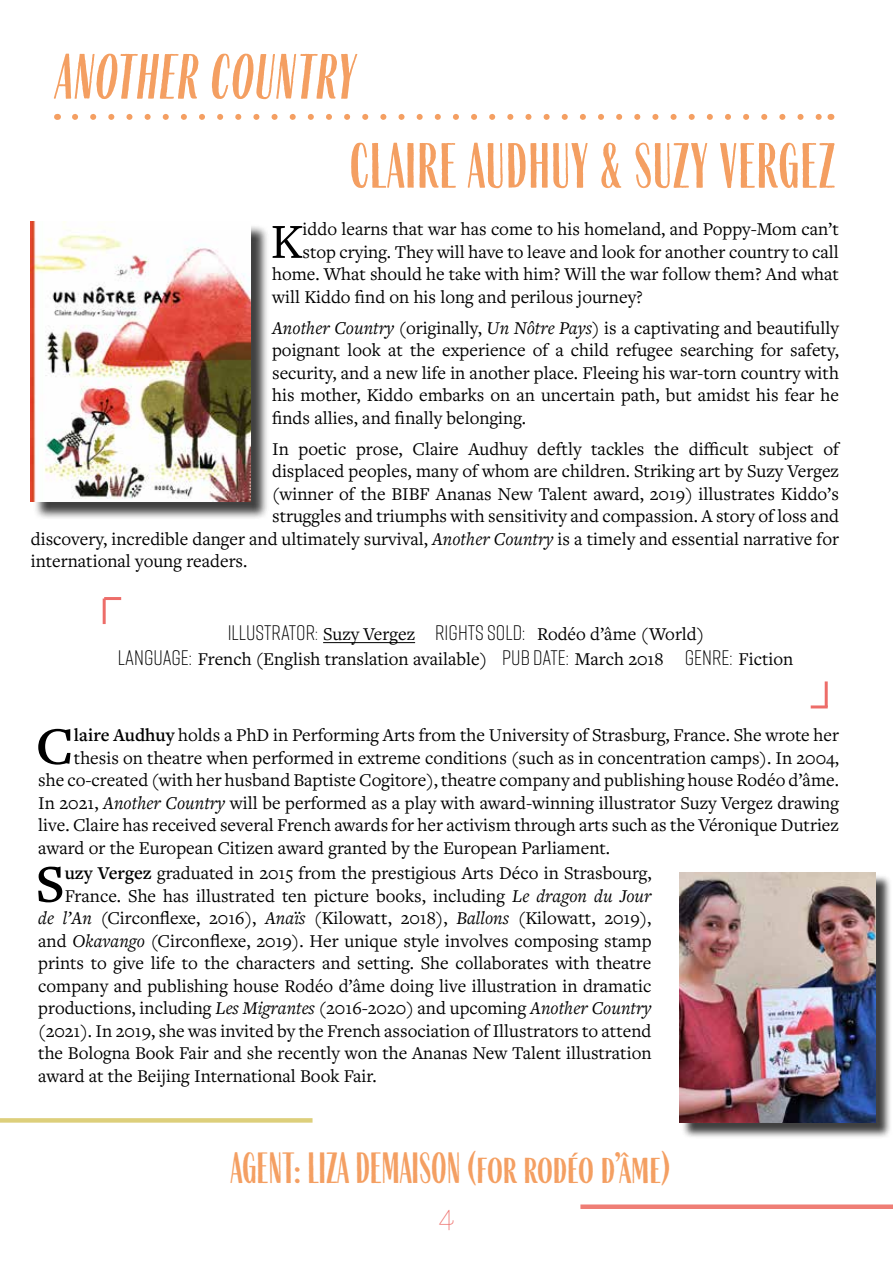
<style>
.page{position:relative;width:893px;height:1263px;background:#fff}
.page>*{position:absolute;margin:0;border:0;box-sizing:border-box;transform-origin:0 0}
.t1{font:600 54.75px "Freight Text Pro";color:#000}
.t2{font:52.5px/89.1px "Farmhand Sans";letter-spacing:.02em;color:#f49f62}
.t3{font:50.85px "Freight Text Pro";color:#000}
.t4{font:36px "Farmhand Sans";color:#f49f62}
.t5{font:30px "Guapa";color:#ed6d69}
.t6{font:18.75px/22.5px "Freight Text Pro";color:#000;text-align:justify}
.s1{font-style:italic}
.s2{font-family:"Rift";font-weight:300;font-size:21px}
.s3{font-family:"Rift";font-weight:300}
.s4{font-family:"Operetta 12";color:#fff}
.s5{font-family:"Operetta 12";font-size:18px;color:#fff}
.s6{font-weight:600}
</style>
<div class="page">
<div style="left:580px;top:1204px;width:313px;height:5px;background:#ef7e76"></div>
<div style="left:0;top:1118px;width:313px;height:5px;background:#ddcf7b"></div>
<svg style="left:75px;top:114px;width:746px;height:6px"></svg>
<div style="left:33px;top:224px;width:237px;height:296px;background:#000;opacity:.75"></div>
<img style="left:31px;top:222px;width:220px;height:279px">
<hr style="left:323px;top:642px;width:92px;height:1px;background:#000">
<hr style="left:103px;top:598px;width:3px;height:26px;background:#ed6d69">
<hr style="left:104px;top:597px;width:17px;height:3px;background:#ed6d69">
<hr style="left:811px;top:705px;width:17px;height:3px;background:#ed6d69">
<hr style="left:825px;top:681px;width:3px;height:26px;background:#ed6d69">
<div style="left:681px;top:874px;width:211px;height:265px;background:#000;opacity:.75"></div>
<img style="left:679px;top:872px;width:197px;height:251px">
<h2 class="t2" style="left:349px;top:33px;width:488px;text-indent:-295px">ANOTHER COUNTRY<br>CLAIRE AUDHUY &amp; SUZY VERGEZ</h2>
<h3 class="t3" style="left:270px;top:208px;width:34px">K</h3>
<p class="t6" style="left:303px;top:217px;width:538px">iddo learns that war has come to his homeland, and Poppy-Mom can’t</p>
<p class="t6" style="left:303px;top:240px;width:538px">stop crying. They will have to leave and look for another country to call</p>
<p class="t6" style="left:272px;top:262px;width:568px">home. What should he take with him? Will the war follow them? And what</p>
<p class="t6" style="left:272px;top:285px;width:372px">will Kiddo find on his long and perilous journey?</p>
<p class="t6" style="left:272px;top:316px;width:568px"><span class="s1">Another Country</span> (originally, <span class="s1">Un Nôtre Pays</span>) is a captivating and beautifully poignant look at the experience of a child refugee searching for safety, security, and a new life in another place. Fleeing his war-torn country with his mother, Kiddo embarks on an uncertain path, but amidst his fear he finds allies, and finally belonging.</p>
<p class="t6" style="left:272px;top:437px;width:568px">In poetic prose, Claire Audhuy deftly tackles the difficult subject of</p>
<p class="t6" style="left:272px;top:459px;width:568px">displaced peoples, many of whom are children. Striking art by Suzy Vergez</p>
<p class="t6" style="left:272px;top:482px;width:568px">(winner of the BIBF Ananas New Talent award, 2019) illustrates Kiddo’s</p>
<p class="t6" style="left:272px;top:504px;width:568px">struggles and triumphs with sensitivity and compassion. A story of loss and</p>
<p class="t6" style="left:31px;top:527px;width:810px">discovery, incredible danger and ultimately survival, <span class="s1">Another Country</span> is a timely and essential narrative for</p>
<p class="t6" style="left:31px;top:549px;width:218px">international young readers.</p>
<p class="t6" style="left:118px;top:621px;width:697px;line-height:25.2px;text-align:center"><span class="s2">ILLUSTRATOR</span><span class="s3">:</span> Suzy Vergez <span class="s2">RIGHTS SOLD:</span> Rodéo d’âme (World)<br><span class="s2">LANGUAGE:</span> French (English translation available) <span class="s2">PUB DATE:</span> March 2018 <span class="s2">GENRE:</span> Fiction<span class="s4">k</span><span class="s5">k</span></p>
<h1 class="t1" style="left:36px;top:710px;width:40px">C</h1>
<p class="t6" style="left:74px;top:723px;width:767px"><span class="s6">laire Audhuy</span> holds a PhD in Performing Arts from the University of Strasburg, France. She wrote her</p>
<p class="t6" style="left:74px;top:746px;width:766px">thesis on theatre when performed in extreme conditions (such as in concentration camps). In 2004,</p>
<p class="t6" style="left:38px;top:768px;width:802px">she co-created (with her husband Baptiste Cogitore), theatre company and publishing house Rodéo d’âme.</p>
<p class="t6" style="left:38px;top:791px;width:802px">In 2021, <span class="s1">Another Country</span> will be performed as a play with award-winning illustrator Suzy Vergez drawing</p>
<p class="t6" style="left:38px;top:813px;width:802px">live. Claire has received several French awards for her activism through arts such as the Véronique Dutriez</p>
<p class="t6" style="left:38px;top:836px;width:573px">award or the European Citizen award granted by the European Parliament.</p>
<h1 class="t1" style="left:36px;top:847px;width:31px">S</h1>
<p class="t6" style="left:65px;top:861px;width:588px"><span class="s6">uzy Vergez</span> graduated in 2015 from the prestigious Arts Déco in Strasbourg,</p>
<p class="t6" style="left:65px;top:884px;width:588px">France. She has illustrated ten picture books, including <span class="s1">Le dragon du Jour</span></p>
<p class="t6" style="left:38px;top:906px;width:615px"><span class="s1">de l’An</span> (Circonflexe, 2016), <span class="s1">Anaïs</span> (Kilowatt, 2018), <span class="s1">Ballons</span> (Kilowatt, 2019),</p>
<p class="t6" style="left:38px;top:929px;width:615px">and <span class="s1">Okavango</span> (Circonflexe, 2019). Her unique style involves composing stamp</p>
<p class="t6" style="left:38px;top:951px;width:615px">prints to give life to the characters and setting. She collaborates with theatre</p>
<p class="t6" style="left:38px;top:974px;width:615px">company and publishing house Rodéo d’âme doing live illustration in dramatic</p>
<p class="t6" style="left:38px;top:996px;width:615px">productions, including <span class="s1">Les Migrantes</span> (2016-2020) and upcoming <span class="s1">Another Country</span></p>
<p class="t6" style="left:38px;top:1019px;width:615px">(2021). In 2019, she was invited by the French association of Illustrators to attend</p>
<p class="t6" style="left:38px;top:1041px;width:615px">the Bologna Book Fair and she recently won the Ananas New Talent illustration</p>
<p class="t6" style="left:38px;top:1064px;width:340px">award at the Beijing International Book Fair.</p>
<h3 class="t4" style="left:231px;top:1146px;width:441px">AGENT: LIZA DEMAISON (for rodéo d’âme)</h3>
<h3 class="t5" style="left:438px;top:1202px;width:18px">4</h3>
</div>
